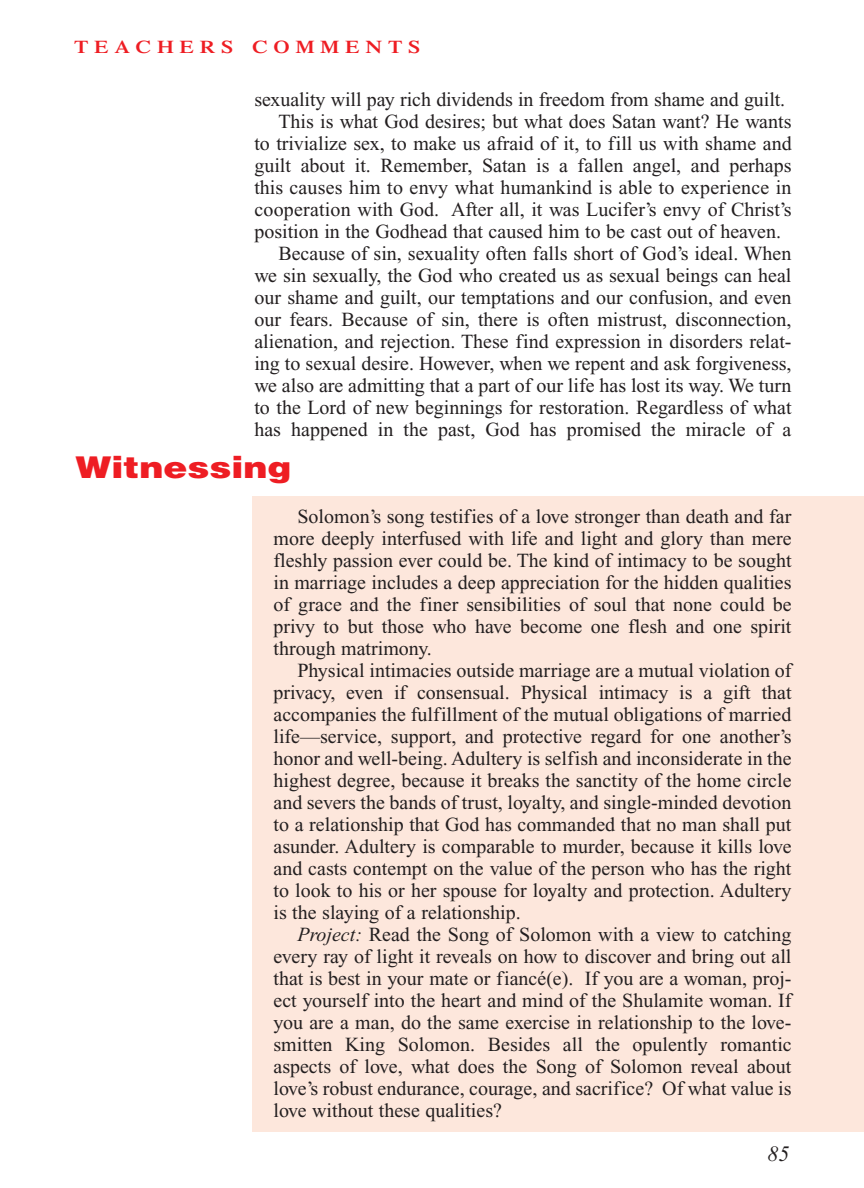
<style>
.page{position:relative;width:864px;height:1188px;background:#fff}
.page>*{position:absolute;margin:0;border:0;box-sizing:border-box;transform-origin:0 0}
.t1{font:900 30px "Helvetica";color:#ee1d23;scale:1.2 1}
.t2{font:italic 22px "Times New Roman";color:#231f20}
.t3{font:20px/22px "Times New Roman";color:#231f20;text-align:justify}
.t4{font:600 18px "Times";letter-spacing:.265em;color:#ee1d23;scale:1.2 1}
.s1{font-style:italic}
</style>
<div class="page">
<div style="left:252px;top:496px;width:612px;height:635px;background:#fde7dc"></div>
<p class="t4" style="left:74px;top:40px;width:290px">TEACHERS COMMENTS</p>
<p class="t3" style="left:254px;top:90px;width:532px">sexuality will pay rich dividends in freedom from shame and guilt.</p>
<p class="t3" style="left:278px;top:112px;width:515px">This is what God desires; but what does Satan want? He wants</p>
<p class="t3" style="left:254px;top:134px;width:539px">to trivialize sex, to make us afraid of it, to fill us with shame and</p>
<p class="t3" style="left:254px;top:156px;width:539px">guilt about it. Remember, Satan is a fallen angel, and perhaps</p>
<p class="t3" style="left:254px;top:178px;width:539px">this causes him to envy what humankind is able to experience in</p>
<p class="t3" style="left:254px;top:200px;width:539px">cooperation with God. After all, it was Lucifer’s envy of Christ’s</p>
<p class="t3" style="left:254px;top:222px;width:528px">position in the Godhead that caused him to be cast out of heaven.</p>
<p class="t3" style="left:278px;top:244px;width:515px">Because of sin, sexuality often falls short of God’s ideal. When</p>
<p class="t3" style="left:254px;top:266px;width:539px">we sin sexually, the God who created us as sexual beings can heal</p>
<p class="t3" style="left:254px;top:288px;width:539px">our shame and guilt, our temptations and our confusion, and even</p>
<p class="t3" style="left:254px;top:310px;width:539px">our fears. Because of sin, there is often mistrust, disconnection,</p>
<p class="t3" style="left:254px;top:332px;width:539px">alienation, and rejection. These find expression in disorders relat-</p>
<p class="t3" style="left:254px;top:354px;width:539px">ing to sexual desire. However, when we repent and ask forgiveness,</p>
<p class="t3" style="left:254px;top:376px;width:539px">we also are admitting that a part of our life has lost its way. We turn</p>
<p class="t3" style="left:254px;top:398px;width:539px">to the Lord of new beginnings for restoration. Regardless of what</p>
<p class="t3" style="left:254px;top:420px;width:539px">has happened in the past, God has promised the miracle of a</p>
<h1 class="t1" style="left:75px;top:450px;width:182px">Witnessing</h1>
<p class="t3" style="left:273px;top:507px;width:520px;text-indent:24px">Solomon’s song testifies of a love stronger than death and far more deeply interfused with life and light and glory than mere fleshly passion ever could be. The kind of intimacy to be sought in marriage includes a deep appreciation for the hidden qualities of grace and the finer sensibilities of soul that none could be privy to but those who have become one flesh and one spirit through matrimony.</p>
<p class="t3" style="left:273px;top:661px;width:520px;text-indent:24px">Physical intimacies outside marriage are a mutual violation of privacy, even if consensual. Physical intimacy is a gift that accompanies the fulfillment of the mutual obligations of married life—service, support, and protective regard for one another’s honor and well-being. Adultery is selfish and inconsiderate in the highest degree, because it breaks the sanctity of the home circle and severs the bands of trust, loyalty, and single-minded devotion to a relationship that God has commanded that no man shall put asunder. Adultery is comparable to murder, because it kills love and casts contempt on the value of the person who has the right to look to his or her spouse for loyalty and protection. Adultery is the slaying of a relationship.</p>
<p class="t3" style="left:273px;top:925px;width:520px;text-indent:24px"><span class="s1">Project:</span> Read the Song of Solomon with a view to catching every ray of light it reveals on how to discover and bring out all that is best in your mate or fiancé(e). If you are a woman, proj&shy;ect yourself into the heart and mind of the Shulamite woman. If you are a man, do the same exercise in relationship to the love&shy;smitten King Solomon. Besides all the opulently romantic aspects of love, what does the Song of Solomon reveal about love’s robust endurance, courage, and sacrifice? Of what value is love without these qualities?</p>
<p class="t2" style="left:767px;top:1146px;width:23px">85</p>
</div>
